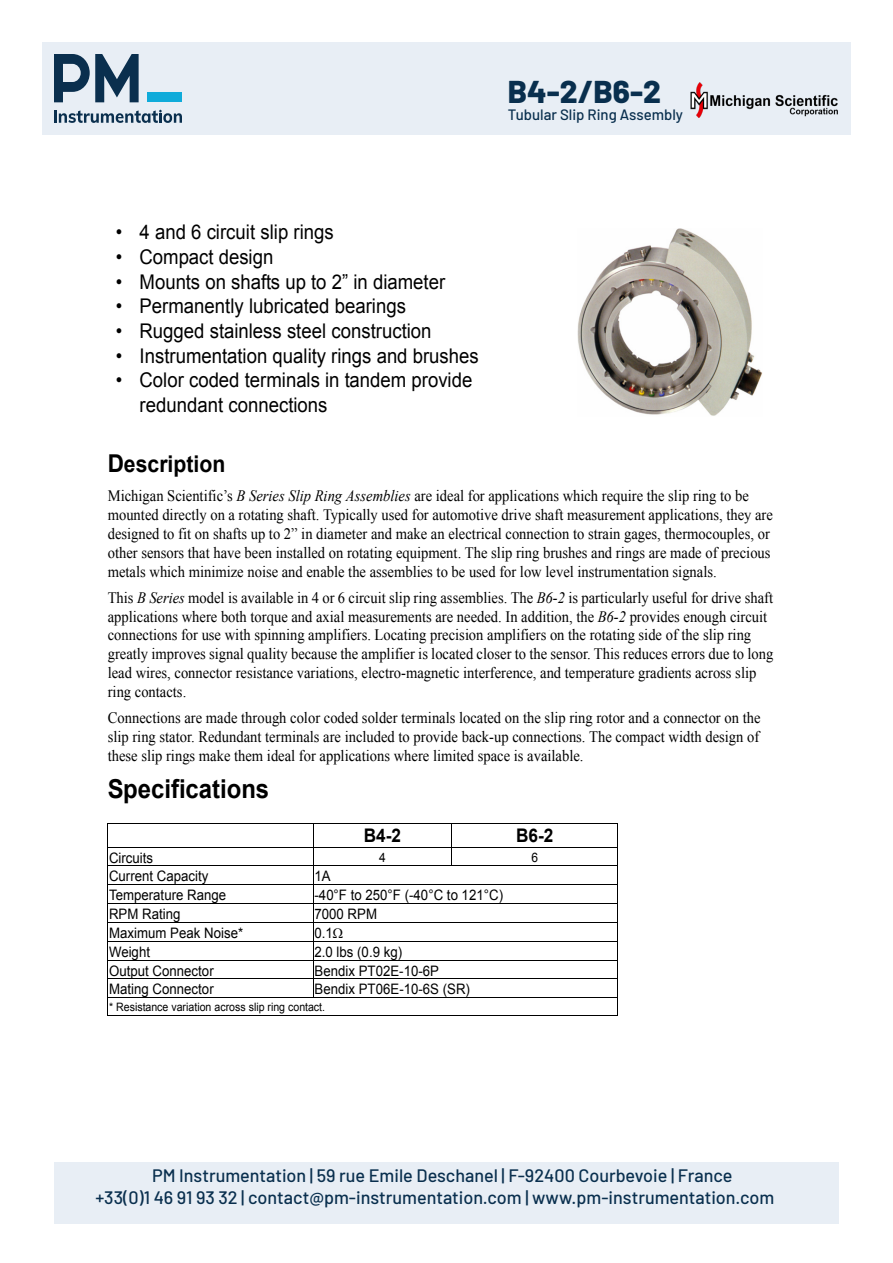
<style>
.page{position:relative;width:893px;height:1263px;background:#fff}
.page>*{position:absolute;margin:0;border:0;box-sizing:border-box;transform-origin:0 0}
.t1{font:800 31.5px "Barlow";color:#092f4e}
.t2{font:700 26.1px "Arial";color:#000;scale:.92 1}
.t3{font:700 23.1px "Arial";color:#000;scale:.92 1}
.t4{font:20.25px/24.8px "Arial";color:#000;scale:.92 1}
.t5{font:700 18.75px "Arial";color:#000;scale:.92 1}
.t6{font:500 18px/22.4px "Barlow";color:#092f4e}
.t7{font:15.9px/18.9px "Times New Roman";color:#000;scale:.92 1}
.t8{font:500 15px "Barlow";color:#092f4e}
.t9{font:14.4px "Arial";letter-spacing:.005em;color:#000;scale:.92 1}
.t10{font:13.05px "Arial";color:#000;scale:.92 1}
.t11{font:11.55px "Arial";color:#000;scale:.92 1}
.s1{font-size:24.6px}
.s2{font-style:italic}
</style>
<div class="page">
<div style="left:42px;top:42px;width:809px;height:92px;background:#e8eef5"></div>
<div style="left:54px;top:1162px;width:785px;height:61px;background:#e8eef5"></div>
<div style="left:148px;top:92px;width:34px;height:10px;background:#0fabda"></div>
<svg style="left:54px;top:54px;width:85px;height:48px"></svg>
<svg style="left:54px;top:110px;width:128px;height:13px"></svg>
<hr style="left:107px;top:824px;width:1px;height:191px;background:#000">
<hr style="left:313px;top:823px;width:1px;height:175px;background:#000">
<hr style="left:451px;top:823px;width:1px;height:43px;background:#000">
<hr style="left:617px;top:824px;width:1px;height:191px;background:#000">
<hr style="left:107px;top:824px;width:511px;height:1px;background:#000">
<hr style="left:107px;top:847px;width:511px;height:1px;background:#000">
<hr style="left:107px;top:866px;width:511px;height:1px;background:#000">
<hr style="left:107px;top:884px;width:511px;height:1px;background:#000">
<hr style="left:107px;top:903px;width:511px;height:1px;background:#000">
<hr style="left:107px;top:922px;width:511px;height:1px;background:#000">
<hr style="left:107px;top:941px;width:511px;height:1px;background:#000">
<hr style="left:107px;top:960px;width:511px;height:1px;background:#000">
<hr style="left:107px;top:978px;width:511px;height:1px;background:#000">
<hr style="left:107px;top:997px;width:511px;height:1px;background:#000">
<hr style="left:107px;top:1015px;width:511px;height:1px;background:#000">
<img style="left:578px;top:229px;width:184px;height:187px">
<img style="left:691px;top:83px;width:147px;height:34px">
<h1 class="t1" style="left:508px;top:69px;width:155px">B4-2/B6-2</h1>
<p class="t8" style="left:508px;top:104px;width:177px">Tubular Slip Ring Assembly</p>
<p class="t4" style="left:116px;top:220px;width:238px">• 4 and 6 circuit slip rings</p>
<p class="t4" style="left:116px;top:245px;width:173px">• Compact design</p>
<p class="t4" style="left:116px;top:269px;width:360px">• Mounts on shafts up to 2” in diameter</p>
<p class="t4" style="left:116px;top:294px;width:317px">• Permanently lubricated bearings</p>
<p class="t4" style="left:116px;top:319px;width:345px">• Rugged stainless steel construction</p>
<p class="t4" style="left:116px;top:343px;width:396px">• Instrumentation quality rings and brushes</p>
<p class="t4" style="left:140px;top:368px;width:363px;text-indent:-24px">• Color coded terminals in tandem provide redundant connections</p>
<p class="t3" style="left:108px;top:449px;width:129px"><span class="s1">D</span>escription</p>
<p class="t7" style="left:108px;top:486px;width:724px">Michigan Scientific’s <span class="s2">B Series Slip Ring Assemblies</span> are ideal for applications which require the slip ring to be mounted directly on a rotating shaft. Typically used for automotive drive shaft measurement applications, they are designed to fit on shafts up to 2” in diameter and make an electrical connection to strain gages, thermocouples, or other sensors that have been installed on rotating equipment. The slip ring brushes and rings are made of precious metals which minimize noise and enable the assemblies to be used for low level instrumentation signals.</p>
<p class="t7" style="left:108px;top:588px;width:725px">This <span class="s2">B Series</span> model is available in 4 or 6 circuit slip ring assemblies. The <span class="s2">B6-2</span> is particularly useful for drive shaft applications where both torque and axial measurements are needed. In addition, the <span class="s2">B6-2</span> provides enough circuit connections for use with spinning amplifiers. Locating precision amplifiers on the rotating side of the slip ring greatly improves signal quality because the amplifier is located closer to the sensor. This reduces errors due to long lead wires, connector resistance variations, electro-magnetic interference, and temperature gradients across slip ring contacts.</p>
<p class="t7" style="left:108px;top:708px;width:711px;text-align:justify">Connections are made through color coded solder terminals located on the slip ring rotor and a connector on the slip ring stator. Redundant terminals are included to provide back-up connections. The compact width design of these slip rings make them ideal for applications where limited space is available.</p>
<p class="t2" style="left:108px;top:771px;width:177px">Specifications</p>
<p class="t5" style="left:364px;top:823px;width:42px">B4-2</p>
<p class="t5" style="left:516px;top:823px;width:42px">B6-2</p>
<p class="t9" style="left:109px;top:848px;width:49px">Circuits</p>
<p class="t10" style="left:379px;top:849px;width:9px">4</p>
<p class="t10" style="left:531px;top:849px;width:9px">6</p>
<p class="t9" style="left:109px;top:867px;width:110px">Current Capacity</p>
<p class="t9" style="left:315px;top:867px;width:19px">1A</p>
<p class="t9" style="left:109px;top:886px;width:129px">Temperature Range</p>
<p class="t9" style="left:315px;top:886px;width:206px">-40°F to 250°F (-40°C to 121°C)</p>
<p class="t9" style="left:109px;top:904px;width:79px">RPM Rating</p>
<p class="t9" style="left:314px;top:904px;width:70px">7000 RPM</p>
<p class="t9" style="left:109px;top:923px;width:147px">Maximum Peak Noise*</p>
<p class="t9" style="left:315px;top:923px;width:21px">0.1</p>
<p class="t9" style="left:109px;top:942px;width:46px">Weight</p>
<p class="t9" style="left:314px;top:942px;width:97px">2.0 lbs (0.9 kg)</p>
<p class="t9" style="left:109px;top:961px;width:115px">Output Connector</p>
<p class="t9" style="left:315px;top:961px;width:137px">Bendix PT02E-10-6P</p>
<p class="t9" style="left:109px;top:980px;width:115px">Mating Connector</p>
<p class="t9" style="left:315px;top:980px;width:170px">Bendix PT06E-10-6S (SR)</p>
<p class="t11" style="left:109px;top:1000px;width:236px">* Resistance variation across slip ring contact.</p>
<p class="t6" style="left:95px;top:1162px;width:680px;text-indent:57px">PM Instrumentation | 59 rue Emile Deschanel | F-92400 Courbevoie | France +33(0)1 46 91 93 32 | contact@pm-instrumentation.com | www.pm-instrumentation.com</p>
</div>
